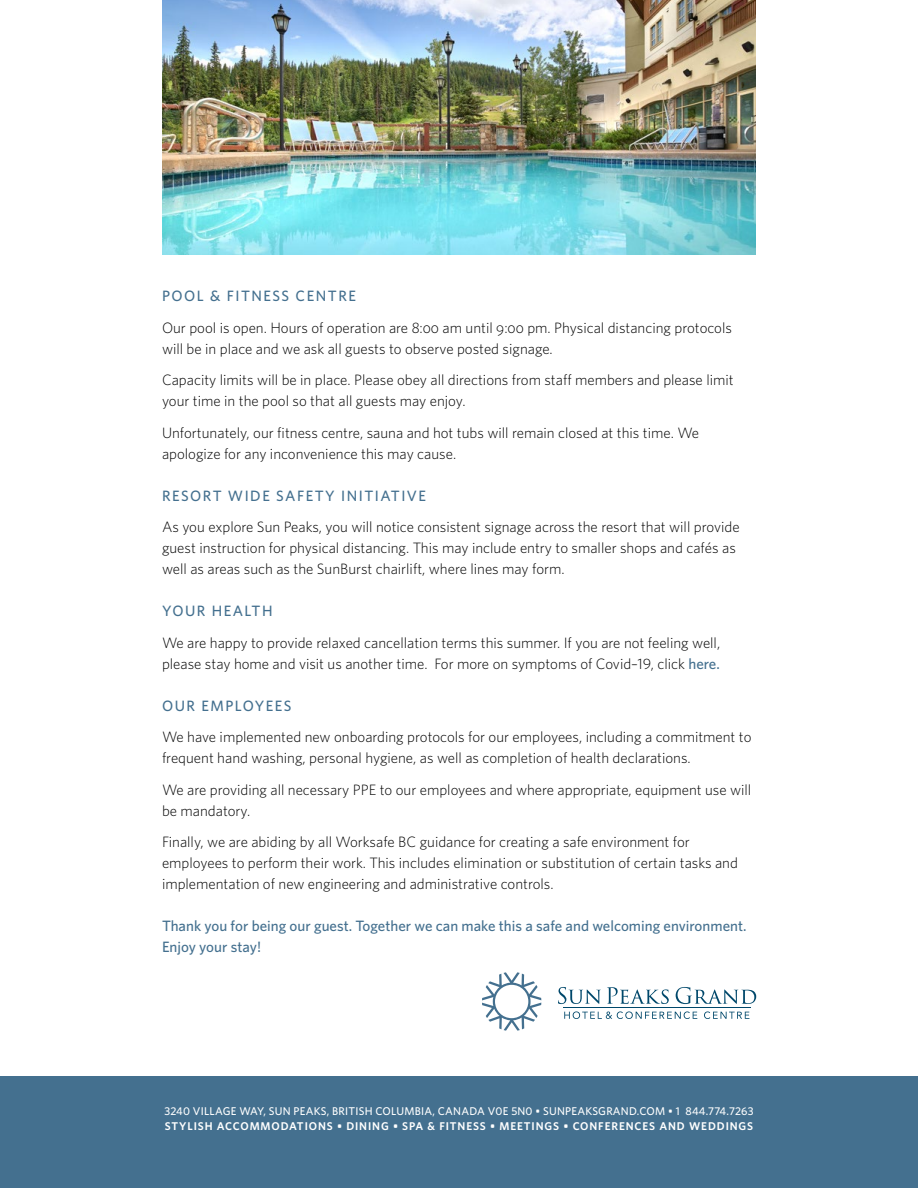
<style>
.page{position:relative;width:918px;height:1188px;background:#fff}
.page>*{position:absolute;margin:0;border:0;box-sizing:border-box;transform-origin:0 0}
.t1{font:300 15px/21px "Whitney";color:#000}
.t2{font:500 15px/21px "Whitney";color:#44708f}
.t3{font:500 15px "Whitney";letter-spacing:.1em;color:#44708f}
.t4{font:500 11.25px "Whitney";letter-spacing:.02em;color:#fff}
.t5{font:600 11.25px "Whitney";letter-spacing:.08em;color:#fff}
.s1{font-weight:500;color:#44708f}
.s2{font-family:"Whitney Light SC";font-weight:400}
</style>
<div class="page">
<div style="left:0;top:1077px;width:918px;height:111px;background:#44708f"></div>
<svg style="left:482px;top:972px;width:59px;height:59px"></svg>
<svg style="left:558px;top:987px;width:43px;height:17px"></svg>
<svg style="left:607px;top:987px;width:62px;height:17px"></svg>
<svg style="left:676px;top:987px;width:80px;height:17px"></svg>
<svg style="left:564px;top:1011px;width:133px;height:8px"></svg>
<svg style="left:704px;top:1011px;width:45px;height:8px"></svg>
<hr style="left:564px;top:1007px;width:186px;height:1px;background:#00486b">
<hr style="left:564px;top:1008px;width:187px;height:1px;background:#00486b">
<img style="left:162px;top:0;width:594px;height:255px">
<p class="t1" style="left:162px;top:280px;width:571px;line-height:31.5px"><span class="s1">POOL &amp; FITNESS CENTRE<br></span>Our pool is open. Hours of operation are <span class="s2">8:00</span> am until <span class="s2">9:00</span> pm. Physical distancing protocols</p>
<p class="t1" style="left:162px;top:333px;width:573px;line-height:31.5px">will be in place and we ask all guests to observe posted signage.<br>Capacity limits will be in place. Please obey all directions from staff members and please limit</p>
<p class="t1" style="left:162px;top:385px;width:539px;line-height:31.5px">your time in the pool so that all guests may enjoy.<br>Unfortunately, our fitness centre, sauna and hot tubs will remain closed at this time. We</p>
<p class="t1" style="left:162px;top:443px;width:296px">apologize for any inconvenience this may cause.</p>
<p class="t3" style="left:162px;top:487px;width:266px">RESORT WIDE SAFETY INITIATIVE</p>
<p class="t1" style="left:162px;top:516px;width:579px">As you explore Sun Peaks, you will notice consistent signage across the resort that will provide guest instruction for physical distancing. This may include entry to smaller shops and cafés as well as areas such as the SunBurst chairlift, where lines may form.</p>
<p class="t3" style="left:162px;top:602px;width:112px">YOUR HEALTH</p>
<p class="t1" style="left:162px;top:632px;width:560px">We are happy to provide relaxed cancellation terms this summer. If you are not feeling well, please stay home and visit us another time. For more on symptoms of Covid–19, click <span class="s1">here.</span></p>
<p class="t3" style="left:162px;top:697px;width:131px">OUR EMPLOYEES</p>
<p class="t1" style="left:162px;top:726px;width:591px">We have implemented new onboarding protocols for our employees, including a commitment to frequent hand washing, personal hygiene, as well as completion of health declarations.</p>
<p class="t1" style="left:162px;top:779px;width:591px">We are providing all necessary PPE to our employees and where appropriate, equipment use will be mandatory.</p>
<p class="t1" style="left:162px;top:831px;width:578px">Finally, we are abiding by all Worksafe BC guidance for creating a safe environment for employees to perform their work. This includes elimination or substitution of certain tasks and implementation of new engineering and administrative controls.</p>
<p class="t2" style="left:162px;top:915px;width:586px">Thank you for being our guest. Together we can make this a safe and welcoming environment.<br>Enjoy your stay!</p>
<p class="t4" style="left:164px;top:1104px;width:591px">3240 VILLAGE WAY, SUN PEAKS, BRITISH COLUMBIA, CANADA V0E 5N0 • SUNPEAKSGRAND.COM • 1 844.774.7263</p>
<p class="t5" style="left:165px;top:1119px;width:590px">STYLISH ACCOMMODATIONS • DINING • SPA &amp; FITNESS • MEETINGS • CONFERENCES AND WEDDINGS</p>
</div>
